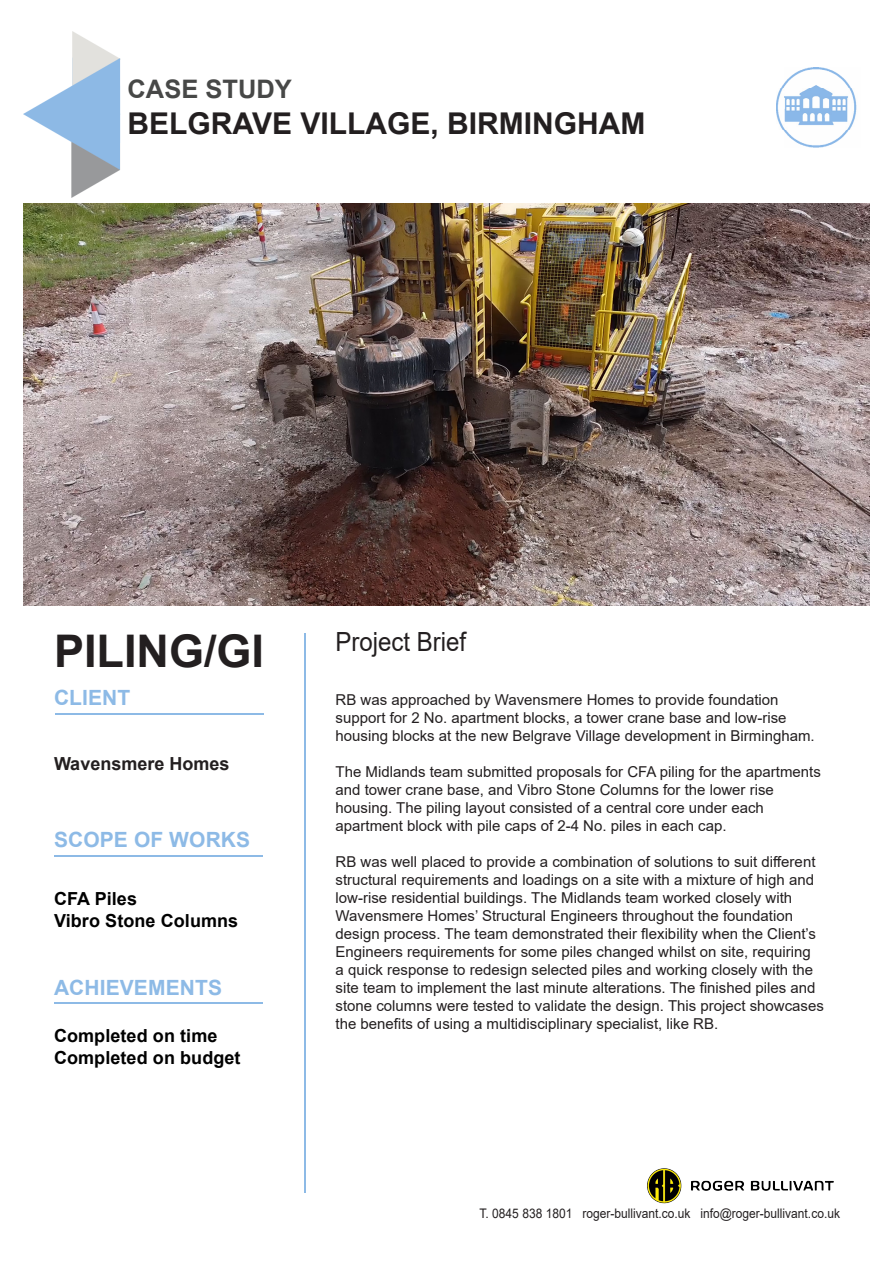
<style>
.page{position:relative;width:893px;height:1263px;background:#fff}
.page>*{position:absolute;margin:0;border:0;box-sizing:border-box;transform-origin:0 0}
.t1{font:700 45px "Arial";color:#231f20}
.t2{font:700 30px "Arial";color:#231f20}
.t3{font:26.4px "Arial";color:#231f20;scale:.91 1}
.t4{font:700 25.5px "Arial";color:#474847}
.t5{font:700 21px "Arial";letter-spacing:.005em;color:#8dbae6}
.t6{font:700 18px/21.6px "Arial";letter-spacing:.005em;color:#000}
.t7{font:700 18px "Arial";color:#231f20}
.t8{font:15px/18px "Arial";color:#231f20}
.t9{font:13.2px "Arial";color:#231f20;scale:.91 1}
</style>
<div class="page">
<img style="left:24px;top:32px;width:97px;height:166px">
<img style="left:647px;top:1168px;width:187px;height:36px">
<img style="left:776px;top:67px;width:81px;height:80px">
<img style="left:24px;top:204px;width:845px;height:402px">
<hr style="left:304px;top:634px;width:1px;height:559px;background:#8dbae6">
<hr style="left:54px;top:1002px;width:209px;height:1px;background:#8dbae6">
<hr style="left:55px;top:713px;width:209px;height:1px;background:#8dbae6">
<hr style="left:54px;top:855px;width:209px;height:1px;background:#8dbae6">
<p class="t4" style="left:128px;top:71px;width:166px">CASE STUDY</p>
<p class="t2" style="left:128px;top:102px;width:519px">BELGRAVE VILLAGE, BIRMINGHAM</p>
<p class="t1" style="left:54px;top:619px;width:212px">PILING/GI</p>
<p class="t3" style="left:336px;top:624px;width:145px">Project Brief</p>
<p class="t8" style="left:336px;top:691px;width:444px">RB was approached by Wavensmere Homes to provide foundation</p>
<p class="t8" style="left:336px;top:709px;width:481px">support for 2 No. apartment blocks, a tower crane base and low-rise housing blocks at the new Belgrave Village development in Birmingham.</p>
<p class="t8" style="left:336px;top:763px;width:487px">The Midlands team submitted proposals for CFA piling for the apartments and tower crane base, and Vibro Stone Columns for the lower rise</p>
<p class="t8" style="left:336px;top:799px;width:430px">housing. The piling layout consisted of a central core under each</p>
<p class="t8" style="left:336px;top:817px;width:393px">apartment block with pile caps of 2-4 No. piles in each cap.</p>
<p class="t8" style="left:336px;top:853px;width:490px">RB was well placed to provide a combination of solutions to suit different structural requirements and loadings on a site with a mixture of high and low-rise residential buildings. The Midlands team worked closely with Wavensmere Homes’ Structural Engineers throughout the foundation design process. The team demonstrated their flexibility when the Client’s Engineers requirements for some piles changed whilst on site, requiring<br>a quick response to redesign selected piles and working closely with the site team to implement the last minute alterations. The finished piles and stone columns were tested to validate the design. This project showcases the benefits of using a multidisciplinary specialist, like RB.</p>
<p class="t5" style="left:54px;top:683px;width:78px">CLIENT</p>
<p class="t7" style="left:54px;top:751px;width:177px">Wavensmere Homes</p>
<p class="t5" style="left:54px;top:825px;width:198px">SCOPE OF WORKS</p>
<p class="t6" style="left:54px;top:888px;width:85px">CFA Piles</p>
<p class="t6" style="left:54px;top:910px;width:186px">Vibro Stone Columns</p>
<p class="t5" style="left:54px;top:973px;width:170px">ACHIEVEMENTS</p>
<p class="t6" style="left:54px;top:1025px;width:188px">Completed on time<br>Completed on budget</p>
<p class="t9" style="left:480px;top:1204px;width:397px">T. 0845 838 1801 roger-bullivant.co.uk info@roger-bullivant.co.uk</p>
</div>
